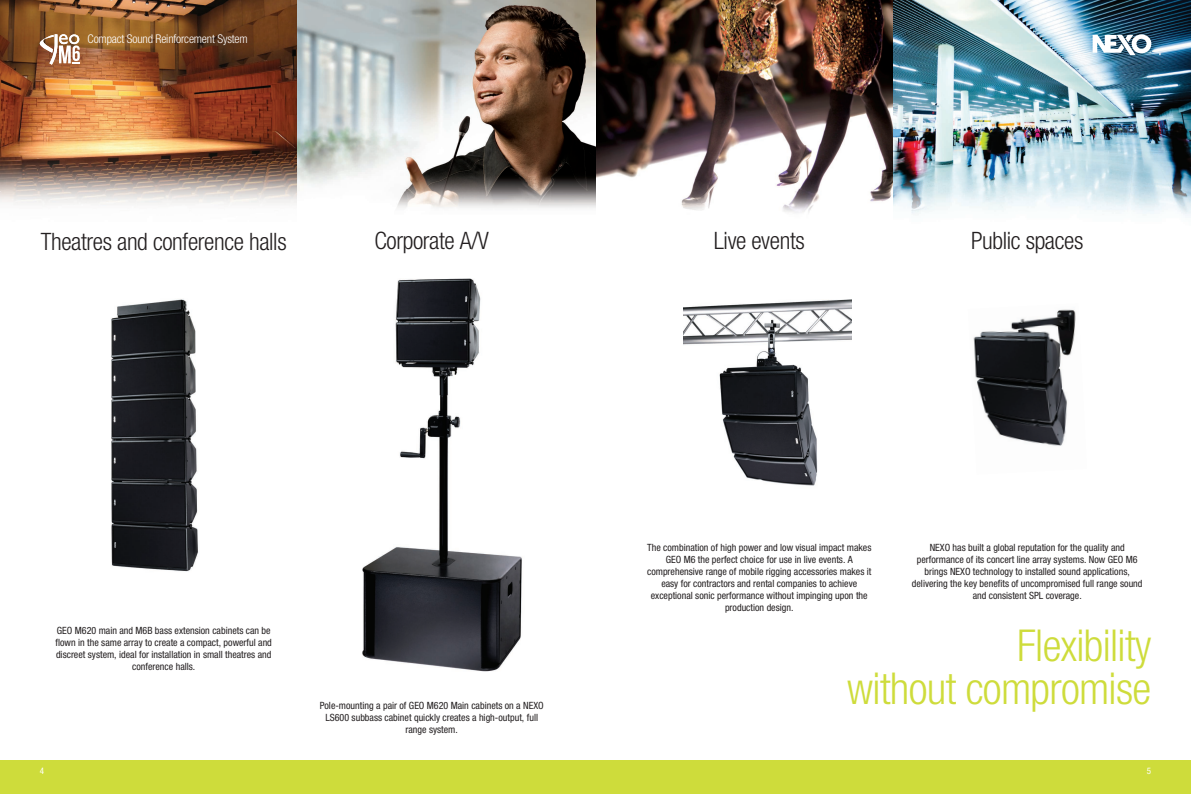
<style>
.page{position:relative;width:1191px;height:794px;background:#fff}
.page>*{position:absolute;margin:0;border:0;box-sizing:border-box;transform-origin:0 0}
.t1{font:300 condensed 44px "Helvetica Neue";letter-spacing:-.015em;color:#cedc3b}
.t2{font:300 condensed 24px "Helvetica Neue";letter-spacing:-.015em;color:#231f20}
.t3{font:300 condensed 12px "Helvetica Neue";letter-spacing:-.015em;color:#fff}
.t4{font:condensed 10px/12px "Helvetica Neue";color:#231f20;text-align:center}
.t5{font:condensed 9px "Helvetica Neue";color:#fff}
</style>
<div class="page">
<img style="left:595px;top:0;width:298px;height:213px">
<img style="left:893px;top:0;width:298px;height:216px">
<img style="left:0;top:0;width:298px;height:205px">
<img style="left:298px;top:0;width:297px;height:208px">
<svg style="left:1092px;top:34px;width:59px;height:22px"></svg>
<div style="left:0;top:760px;width:1191px;height:34px;background:#cedc3b"></div>
<svg style="left:40px;top:34px;width:40px;height:31px"></svg>
<img style="left:973px;top:309px;width:103px;height:137px">
<img style="left:111px;top:299px;width:87px;height:273px">
<img style="left:362px;top:278px;width:160px;height:394px">
<img style="left:684px;top:299px;width:167px;height:187px">
<p class="t3" style="left:88px;top:32px;width:161px">Compact Sound Reinforcement System</p>
<p class="t2" style="left:41px;top:227px;width:247px">Theatres and conference halls</p>
<p class="t2" style="left:374px;top:226px;width:116px">Corporate A/V</p>
<p class="t2" style="left:713px;top:226px;width:93px">Live events</p>
<p class="t2" style="left:971px;top:226px;width:114px">Public spaces</p>
<p class="t4" style="left:57px;top:624px;width:215px">GEO M620 main and M6B bass extension cabinets can be</p>
<p class="t4" style="left:56px;top:636px;width:218px">flown in the same array to create a compact, powerful and discreet system, ideal for installation in small theatres and conference halls.</p>
<p class="t5" style="left:40px;top:765px;width:6px">4</p>
<p class="t4" style="left:320px;top:699px;width:225px">Pole-mounting a pair of GEO M620 Main cabinets on a NEXO<br>LS600 subbass cabinet quickly creates a high-output, full</p>
<p class="t4" style="left:405px;top:723px;width:54px">range system.</p>
<p class="t4" style="left:929px;top:541px;width:197px">NEXO has built a global reputation for the quality and</p>
<p class="t4" style="left:916px;top:553px;width:222px">performance of its concert line array systems. Now GEO M6</p>
<p class="t4" style="left:924px;top:565px;width:207px">brings NEXO technology to installed sound applications,</p>
<p class="t4" style="left:912px;top:577px;width:232px">delivering the key benefits of uncompromised full range sound</p>
<p class="t4" style="left:972px;top:589px;width:110px">and consistent SPL coverage.</p>
<p class="t1" style="left:1017px;top:620px;width:136px">Flexibility</p>
<p class="t1" style="left:847px;top:663px;width:305px">without compromise</p>
<p class="t4" style="left:647px;top:541px;width:226px">The combination of high power and low visual impact makes</p>
<p class="t4" style="left:665px;top:553px;width:189px">GEO M6 the perfect choice for use in live events. A</p>
<p class="t4" style="left:647px;top:565px;width:226px">comprehensive range of mobile rigging accessories makes it</p>
<p class="t4" style="left:661px;top:577px;width:197px">easy for contractors and rental companies to achieve</p>
<p class="t4" style="left:651px;top:589px;width:218px">exceptional sonic performance without impinging upon the production design.</p>
<p class="t5" style="left:1147px;top:765px;width:6px">5</p>
</div>
